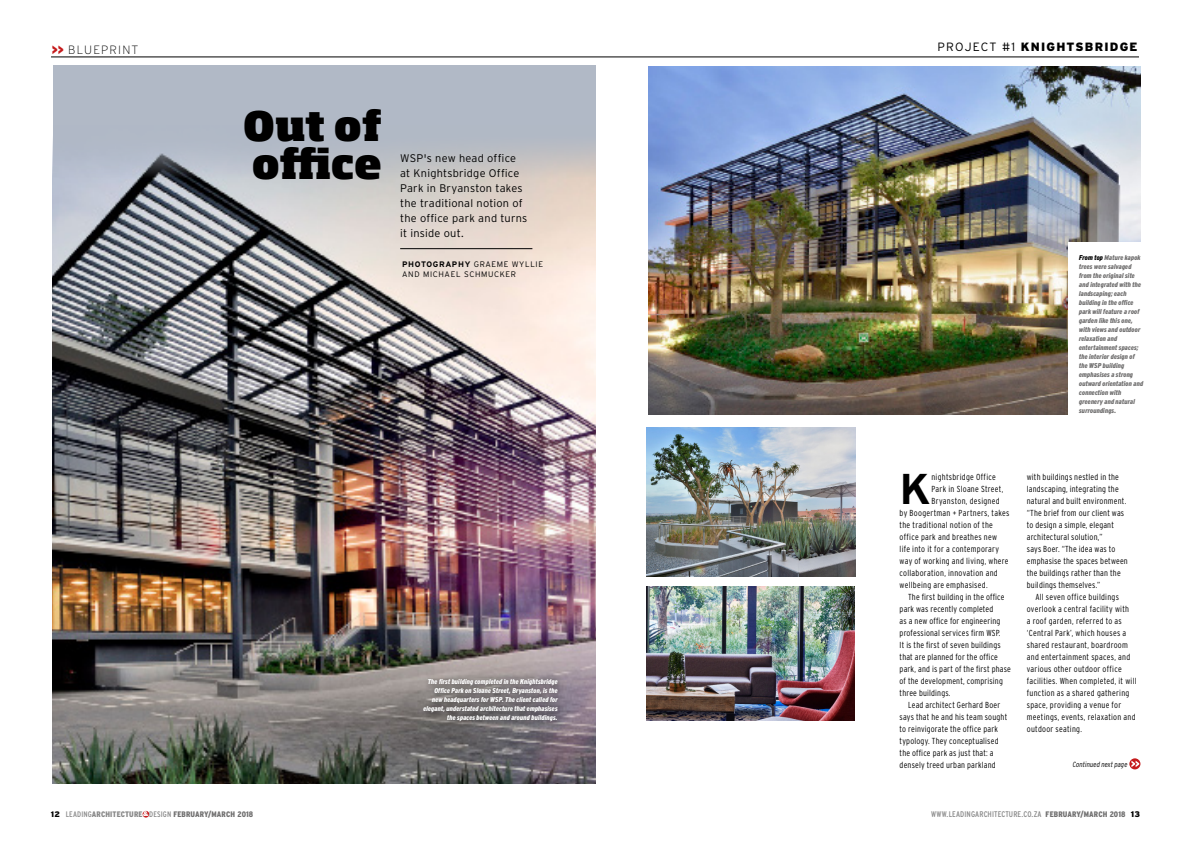
<style>
.page{position:relative;width:1191px;height:842px;background:#fff}
.page>*{position:absolute;margin:0;border:0;box-sizing:border-box;transform-origin:0 0}
.t1{font:700 43px "Interstate";color:#000}
.t2{font:800 40px/38px "Soho Pro";letter-spacing:-.01em;color:#000}
.t3{font:900 12px "Interstate";letter-spacing:.1em;color:#000}
.t4{font:200 12px "Interstate";letter-spacing:.1em;color:#000}
.Teaser{font:300 11px/15px "Interstate";letter-spacing:.02em;color:#000}
.t5{font:300 condensed 8.8px/12px "Interstate";letter-spacing:.025em;color:#000}
.t6{font:condensed 8.2px "Interstate";letter-spacing:.01em;color:#878787}
.t7{font:900 condensed 8px "Interstate";letter-spacing:.01em;color:#706f6f}
.t8{font:300 8px/9.6px "Interstate";letter-spacing:.08em;color:#000}
.t9{font:italic 300 condensed 7.5px "Interstate";letter-spacing:.005em;color:#000}
.t10{font:italic 900 condensed 7px/9px "Interstate";color:#706f6f}
.t11{font:italic 900 condensed 7px/9px "Interstate";color:#fff;text-align:right}
.s1{font-weight:900;color:#c51a1b}
.s2{font-weight:300}
.s3{font-weight:700}
.s4{color:#000}
.s5{font-stretch:normal;color:#000}
.s6{font-weight:400;color:#878787}
.s7{color:#878787}
.s8{font-family:"Champion HTF Middleweight";font-weight:400;font-stretch:normal;font-size:5.9px;color:#fff}
.s9{font-weight:900;font-size:8px;color:#706f6f}
.s10{font-weight:900;font-stretch:normal;color:#000}
</style>
<div class="page">
<div style="left:53px;top:66px;width:542px;height:717px;background:#b1b9c6"></div>
<img style="left:53px;top:147px;width:542px;height:636px">
<hr style="left:51px;top:57px;width:1088px;height:1px;background:#000">
<hr style="left:400px;top:248px;width:132px;height:1px;background:#000">
<img style="left:646px;top:427px;width:209px;height:149px">
<img style="left:648px;top:66px;width:492px;height:348px">
<img style="left:646px;top:587px;width:208px;height:133px">
<div style="left:419px;top:674px;width:146px;height:54px;background:#000;opacity:.55"></div>
<svg style="left:1129px;top:758px;width:11px;height:11px"></svg>
<svg style="left:1131px;top:761px;width:8px;height:6px"></svg>
<div style="left:1068px;top:242px;width:81px;height:195px;background:#fff"></div>
<svg style="left:143px;top:811px;width:6px;height:6px"></svg>
<p class="t4" style="left:52px;top:43px;width:88px"><span class="s1">&gt;&gt;</span> BLUEPRINT</p>
<p class="t3" style="left:937px;top:39px;width:202px"><span class="s2">PROJECT #1</span> KNIGHTSBRIDGE</p>
<p class="t2" style="left:243px;top:104px;width:140px">Out of office</p>
<p class="Teaser" style="left:400px;top:151px;width:129px">WSP's new head office at Knightsbridge Office<br>Park in Bryanston takes the traditional notion of the office park and turns it inside out.</p>
<p class="t8" style="left:402px;top:259px;width:142px"><span class="s3">PHOTOGRAPHY</span> GRAEME WYLLIE<br>AND MICHAEL SCHMUCKER</p>
<p class="t11" style="left:423px;top:677px;width:136px">The first building completed in the Knightsbridge Office Park on Sloane Street, Bryanston, is the new headquarters for WSP. The client called for elegant, understated architecture that emphasises the spaces between and around buildings.</p>
<p class="t10" style="left:1079px;top:253px;width:66px"><span class="s4">From top</span> Mature kapok trees were salvaged from the original site and integrated with the landscaping; each building in the office park will feature a roof garden like this one, with views and outdoor relaxation and entertainment spaces; the interior design of the WSP building emphasises a strong outward orientation and connection with greenery and natural surroundings.</p>
<p class="t1" style="left:899px;top:465px;width:32px">K</p>
<p class="t5" style="left:931px;top:471px;width:66px">nightsbridge Office</p>
<p class="t5" style="left:931px;top:483px;width:73px">Park in Sloane Street,</p>
<p class="t5" style="left:931px;top:495px;width:70px">Bryanston, designed</p>
<p class="t5" style="left:899px;top:507px;width:111px">by Boogertman + Partners, takes</p>
<p class="t5" style="left:899px;top:519px;width:95px">the traditional notion of the</p>
<p class="t5" style="left:899px;top:531px;width:99px">office park and breathes new</p>
<p class="t5" style="left:899px;top:543px;width:101px">life into it for a contemporary</p>
<p class="t5" style="left:899px;top:555px;width:111px">way of working and living, where</p>
<p class="t5" style="left:899px;top:567px;width:100px">collaboration, innovation and</p>
<p class="t5" style="left:899px;top:579px;width:90px">wellbeing are emphasised.</p>
<p class="t5" style="left:899px;top:591px;width:113px;text-indent:9px">The first building in the office park was recently completed<br>as a new office for engineering professional services firm WSP.<br>It is the first of seven buildings that are planned for the office park, and is part of the first phase of the development, comprising three buildings.</p>
<p class="t5" style="left:899px;top:699px;width:109px;text-indent:9px">Lead architect Gerhard Boer says that he and his team sought to reinvigorate the office park typology. They conceptualised the office park as just that: a densely treed urban parkland</p>
<p class="t5" style="left:1026px;top:471px;width:102px">with buildings nestled in the landscaping, integrating the natural and built environment. “The brief from our client was to design a simple, elegant architectural solution,”<br>says Boer. “The idea was to emphasise the spaces between the buildings rather than the buildings themselves.”</p>
<p class="t5" style="left:1026px;top:591px;width:111px;text-indent:9px">All seven office buildings overlook a central facility with<br>a roof garden, referred to as ‘Central Park’, which houses a shared restaurant, boardroom and entertainment spaces, and various other outdoor office facilities. When completed, it will function as a shared gathering space, providing a venue for meetings, events, relaxation and outdoor seating.</p>
<p class="t9" style="left:1073px;top:760px;width:56px">Continued next page</p>
<p class="t7" style="left:51px;top:810px;width:204px"><span class="s5">12</span> <span class="s6">LEADING</span><span class="s7">ARCHITECTURE</span><span class="s8">&amp;</span><span class="s6">DESIGN</span> FEBRUARY/MARCH 2018</p>
<p class="t6" style="left:931px;top:809px;width:210px">WWW.LEADINGARCHITECTURE.CO.ZA <span class="s9">FEBRUARY/MARCH 2018</span> <span class="s10">13</span></p>
</div>
